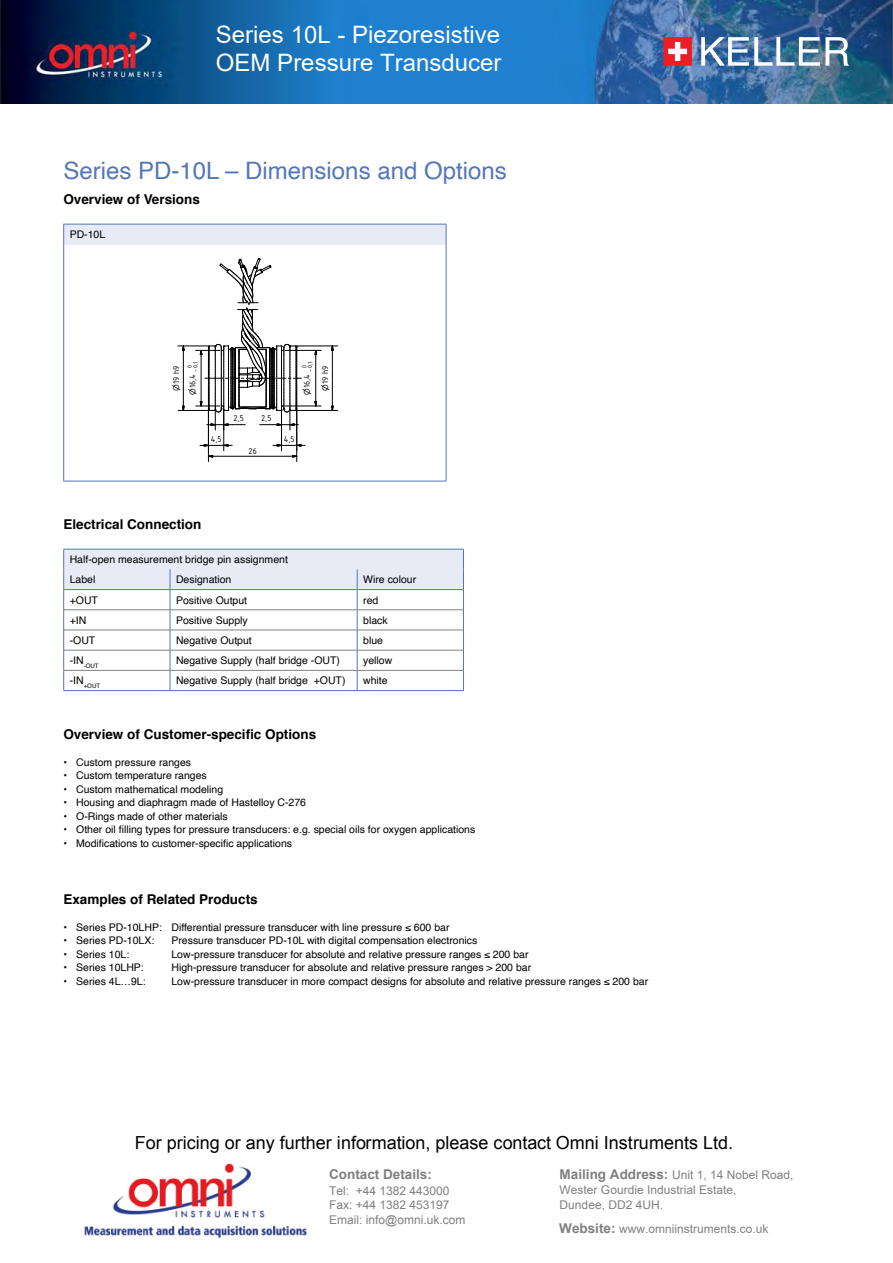
<style>
.page{position:relative;width:893px;height:1263px;background:#fff}
.page>*{position:absolute;margin:0;border:0;box-sizing:border-box;transform-origin:0 0}
.t1{font:24px/28.8px "Arial";color:#fff}
.t2{font:24px "Helvetica";color:#5477ba}
.t3{font:18px "Arial";color:#000}
.t4{font:700 13.5px "Helvetica";color:#000}
.t5{font:700 13.5px "Arial";color:#808080}
.t6{font:12px/14.5px "Arial";color:#808080}
.t7{font:12px "Arial";color:#808080}
.t8{font:10.5px/20.2px "Helvetica";color:#000}
.t9{font:9.15px "ISOCPEUR";color:#000}
.t10{font:7.8px "AIGDT";color:#000}
.t11{font:6.6px/5.8px "ISOCPEUR";color:#000}
.t12{font:6.15px "Helvetica";color:#000}
.s1{font-family:"AIGDT";font-size:7.8px}
.s2{font-weight:700;font-size:13.5px}
.s3{font-style:inherit}
</style>
<div class="page">
<div style="left:64px;top:224px;width:382px;height:20px;background:#e8eaf6"></div>
<hr style="left:63px;top:224px;width:383px;height:1px;background:#5477ba">
<svg style="left:63px;top:224px;width:1px;height:20px"></svg>
<svg style="left:446px;top:224px;width:1px;height:20px"></svg>
<hr style="left:63px;top:244px;width:1px;height:237px;background:#5477ba">
<hr style="left:446px;top:244px;width:1px;height:237px;background:#5477ba">
<hr style="left:63px;top:481px;width:383px;height:1px;background:#5477ba">
<hr style="left:332px;top:350px;width:1px;height:56px;background:#000">
<hr style="left:297px;top:410px;width:41px;height:1px;background:#000">
<hr style="left:297px;top:346px;width:41px;height:1px;background:#000">
<hr style="left:183px;top:350px;width:1px;height:56px;background:#000">
<hr style="left:178px;top:410px;width:30px;height:1px;background:#000">
<hr style="left:178px;top:346px;width:30px;height:1px;background:#000">
<hr style="left:213px;top:456px;width:79px;height:1px;background:#000">
<hr style="left:208px;top:411px;width:1px;height:51px;background:#000">
<hr style="left:296px;top:411px;width:1px;height:51px;background:#000">
<hr style="left:315px;top:355px;width:1px;height:47px;background:#000">
<hr style="left:285px;top:406px;width:36px;height:1px;background:#000">
<hr style="left:285px;top:350px;width:36px;height:1px;background:#000">
<svg style="left:196px;top:258px;width:105px;height:172px"></svg>
<svg style="left:273px;top:444px;width:32px;height:2px"></svg>
<hr style="left:296px;top:411px;width:1px;height:40px;background:#000">
<hr style="left:281px;top:411px;width:1px;height:40px;background:#000">
<svg style="left:200px;top:444px;width:32px;height:2px"></svg>
<hr style="left:223px;top:411px;width:1px;height:40px;background:#000">
<hr style="left:208px;top:411px;width:1px;height:40px;background:#000">
<svg style="left:63px;top:549px;width:401px;height:141px"></svg>
<hr style="left:63px;top:690px;width:107px;height:1px;background:#5477ba">
<hr style="left:170px;top:690px;width:187px;height:1px;background:#5477ba">
<hr style="left:357px;top:690px;width:107px;height:1px;background:#5477ba">
<hr style="left:64px;top:609px;width:106px;height:1px;background:#808285">
<hr style="left:64px;top:630px;width:106px;height:1px;background:#808285">
<hr style="left:64px;top:650px;width:106px;height:1px;background:#808285">
<hr style="left:64px;top:670px;width:106px;height:1px;background:#808285">
<hr style="left:170px;top:609px;width:187px;height:1px;background:#808285">
<hr style="left:170px;top:630px;width:187px;height:1px;background:#808285">
<hr style="left:170px;top:650px;width:187px;height:1px;background:#808285">
<hr style="left:170px;top:670px;width:187px;height:1px;background:#808285">
<hr style="left:357px;top:609px;width:106px;height:1px;background:#808285">
<hr style="left:357px;top:630px;width:106px;height:1px;background:#808285">
<hr style="left:357px;top:650px;width:106px;height:1px;background:#808285">
<hr style="left:357px;top:670px;width:106px;height:1px;background:#808285">
<img style="left:0;top:0;width:893px;height:103px">
<svg style="left:663px;top:37px;width:29px;height:29px"></svg>
<img style="left:701px;top:37px;width:148px;height:29px">
<img style="left:84px;top:1163px;width:223px;height:76px">
<h1 class="t1" style="left:216px;top:20px;width:287px">Series 10L - Piezoresistive<br>OEM Pressure Transducer</h1>
<h1 class="t2" style="left:63px;top:152px;width:445px">Series PD-10L – Dimensions and Options</h1>
<p class="t4" style="left:63px;top:189px;width:138px">Overview of Versions</p>
<p class="t8" style="left:70px;top:225px;width:37px">PD-10L</p>
<p class="t11" style="left:186px;top:368px;width:8px;rotate:-90deg">0<br>0,1</p>
<p class="t10" style="left:186px;top:395px;width:8px;rotate:-90deg">n</p>
<p class="t9" style="left:170px;top:391px;width:27px;rotate:-90deg"><span class="s1">n</span>19 h9</p>
<p class="t9" style="left:186px;top:388px;width:20px;rotate:-90deg">16,4 <sub>-</sub></p>
<p class="t11" style="left:301px;top:368px;width:8px;rotate:-90deg">0<br>0,1</p>
<p class="t10" style="left:301px;top:395px;width:8px;rotate:-90deg">n</p>
<p class="t9" style="left:319px;top:391px;width:27px;rotate:-90deg"><span class="s1">n</span>19 h9</p>
<p class="t9" style="left:301px;top:388px;width:20px;rotate:-90deg">16,4 <sub>-</sub></p>
<p class="t9" style="left:233px;top:412px;width:12px">2,5</p>
<p class="t9" style="left:261px;top:412px;width:12px">2,5</p>
<p class="t9" style="left:211px;top:433px;width:12px">4,5</p>
<p class="t9" style="left:284px;top:433px;width:12px">4,5</p>
<p class="t9" style="left:248px;top:445px;width:10px">26</p>
<p class="t4" style="left:63px;top:514px;width:140px">Electrical Connection</p>
<p class="t8" style="left:70px;top:550px;width:220px">Half-open measurement bridge pin assignment<br>Label</p>
<p class="t8" style="left:176px;top:570px;width:57px">Designation</p>
<p class="t8" style="left:363px;top:570px;width:55px">Wire colour</p>
<p class="t8" style="left:70px;top:590px;width:30px">+OUT</p>
<p class="t8" style="left:176px;top:590px;width:73px">Positive Output</p>
<p class="t8" style="left:363px;top:590px;width:17px">red</p>
<p class="t8" style="left:70px;top:610px;width:18px">+IN</p>
<p class="t8" style="left:176px;top:610px;width:73px">Positive Supply</p>
<p class="t8" style="left:363px;top:610px;width:26px">black</p>
<p class="t8" style="left:70px;top:630px;width:27px">-OUT</p>
<p class="t8" style="left:176px;top:630px;width:77px">Negative Output</p>
<p class="t8" style="left:363px;top:630px;width:21px">blue</p>
<p class="t12" style="left:70px;top:661px;width:30px"><sup>-IN</sup>-OUT</p>
<p class="t8" style="left:176px;top:651px;width:165px">Negative Supply (half bridge -OUT)</p>
<p class="t8" style="left:363px;top:651px;width:31px">yellow</p>
<p class="t12" style="left:70px;top:681px;width:32px"><sup>-IN</sup>+OUT</p>
<p class="t8" style="left:176px;top:671px;width:171px">Negative Supply (half bridge +OUT)</p>
<p class="t8" style="left:363px;top:671px;width:26px">white</p>
<p class="t4" style="left:63px;top:723px;width:254px">Overview of Customer-specific Options</p>
<p class="t8" style="left:63px;top:752px;width:129px">• Custom pressure ranges</p>
<p class="t8" style="left:63px;top:766px;width:145px">• Custom temperature ranges</p>
<p class="t8" style="left:63px;top:779px;width:161px">• Custom mathematical modeling</p>
<p class="t8" style="left:63px;top:793px;width:244px">• Housing and diaphragm made of Hastelloy C-276</p>
<p class="t8" style="left:63px;top:806px;width:166px">• O-Rings made of other materials</p>
<p class="t8" style="left:63px;top:820px;width:413px">• Other oil filling types for pressure transducers: e.g. special oils for oxygen applications</p>
<p class="t8" style="left:63px;top:833px;width:230px">• Modifications to customer-specific applications</p>
<p class="t4" style="left:63px;top:888px;width:196px">Examples of Related Products</p>
<p class="t8" style="left:63px;top:917px;width:388px">• Series PD-10LHP: Differential pressure transducer with line pressure ≤ 600 bar</p>
<p class="t8" style="left:63px;top:931px;width:92px">• Series PD-10LX:</p>
<p class="t8" style="left:171px;top:931px;width:307px">Pressure transducer PD-10L with digital compensation electronics</p>
<p class="t8" style="left:63px;top:944px;width:67px">• Series 10L:</p>
<p class="t8" style="left:171px;top:944px;width:359px">Low-pressure transducer for absolute and relative pressure ranges ≤ 200 bar</p>
<p class="t8" style="left:63px;top:958px;width:82px">• Series 10LHP:</p>
<p class="t8" style="left:171px;top:958px;width:361px">High-pressure transducer for absolute and relative pressure ranges &gt; 200 bar</p>
<p class="t8" style="left:63px;top:971px;width:84px">• Series 4L…9L:</p>
<p class="t8" style="left:171px;top:971px;width:478px">Low-pressure transducer in more compact designs for absolute and relative pressure ranges ≤ 200 bar</p>
<h2 class="t3" style="left:135px;top:1131px;width:600px">For pricing or any further information, please contact Omni Instruments Ltd.</h2>
<p class="t5" style="left:329px;top:1166px;width:104px">Contact Details:</p>
<p class="t6" style="left:329px;top:1183px;width:138px">Tel: +44 1382 443000<br>Fax: +44 1382 453197<br>Email: info@omni.uk.com</p>
<p class="t6" style="left:560px;top:1167px;width:235px"><span class="s2">Mailing Address:</span> Unit 1, 14 Nobel Road,<br>Wester Gourdie Industrial Estate,<br>Dundee, DD<span class="s3">2 4UH</span>.</p>
<p class="t7" style="left:559px;top:1220px;width:211px"><span class="s2">Website:</span> www.omniinstruments.co.uk</p>
</div>
